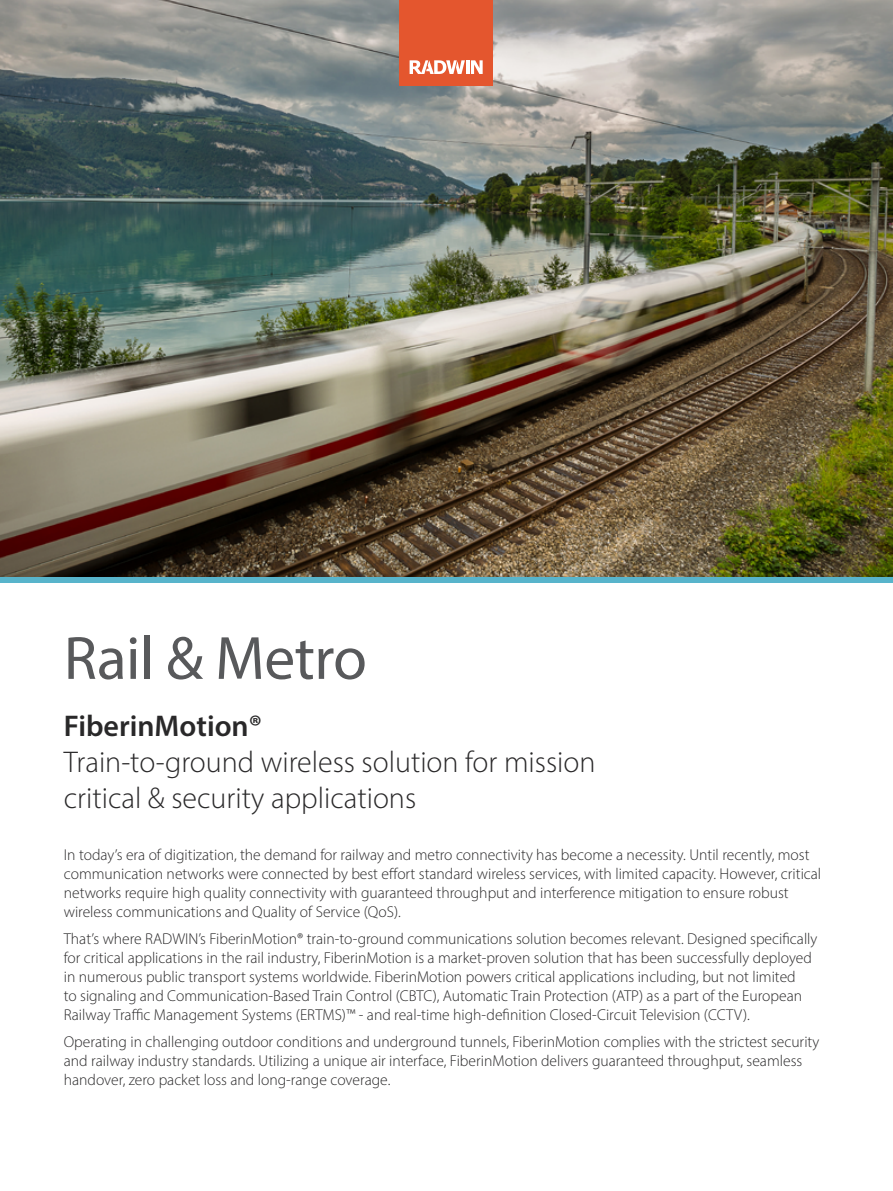
<style>
.page{position:relative;width:893px;height:1191px;background:#fff}
.page>*{position:absolute;margin:0;border:0;box-sizing:border-box;transform-origin:0 0}
.t1{font:61.5px "Myriad Pro";letter-spacing:-.01em;color:#58595b}
.t2{font:300 30px/36px "Myriad Pro";color:#292829}
.t3{font:600 30px "Myriad Pro";color:#292829}
.t4{font:300 15.75px/18.9px "Myriad Pro";color:#292829}
</style>
<div class="page">
<img style="left:0;top:0;width:893px;height:577px">
<div style="left:0;top:577px;width:893px;height:5px;background:#58b4cb"></div>
<div style="left:399px;top:0;width:94px;height:85px;background:#e4562e"></div>
<hr style="left:466px;top:60px;width:3px;height:14px;background:#fff">
<svg style="left:471px;top:60px;width:12px;height:14px"></svg>
<svg style="left:410px;top:60px;width:55px;height:14px"></svg>
<h1 class="t1" style="left:64px;top:620px;width:305px">Rail &amp; Metro</h1>
<h2 class="t3" style="left:64px;top:707px;width:200px">FiberinMotion®</h2>
<h2 class="t2" style="left:64px;top:743px;width:533px">Train-to-ground wireless solution for mission critical &amp; security applications</h2>
<p class="t4" style="left:64px;top:845px;width:759px">In today’s era of digitization, the demand for railway and metro connectivity has become a necessity. Until recently, most communication networks were connected by best effort standard wireless services, with limited capacity. However, critical networks require high quality connectivity with guaranteed throughput and interference mitigation to ensure robust wireless communications and Quality of Service (QoS).</p>
<p class="t4" style="left:64px;top:929px;width:755px">That’s where RADWIN’s FiberinMotion® train-to-ground communications solution becomes relevant. Designed specifically for critical applications in the rail industry, FiberinMotion is a market-proven solution that has been successfully deployed in numerous public transport systems worldwide. FiberinMotion powers critical applications including, but not limited<br>to signaling and Communication-Based Train Control (CBTC), Automatic Train Protection (ATP) as a part of the European Railway Traffic Management Systems (ERTMS)™ - and real-time high-definition Closed-Circuit Television (CCTV).</p>
<p class="t4" style="left:64px;top:1032px;width:757px">Operating in challenging outdoor conditions and underground tunnels, FiberinMotion complies with the strictest security and railway industry standards. Utilizing a unique air interface, FiberinMotion delivers guaranteed throughput, seamless handover, zero packet loss and long-range coverage.</p>
</div>
